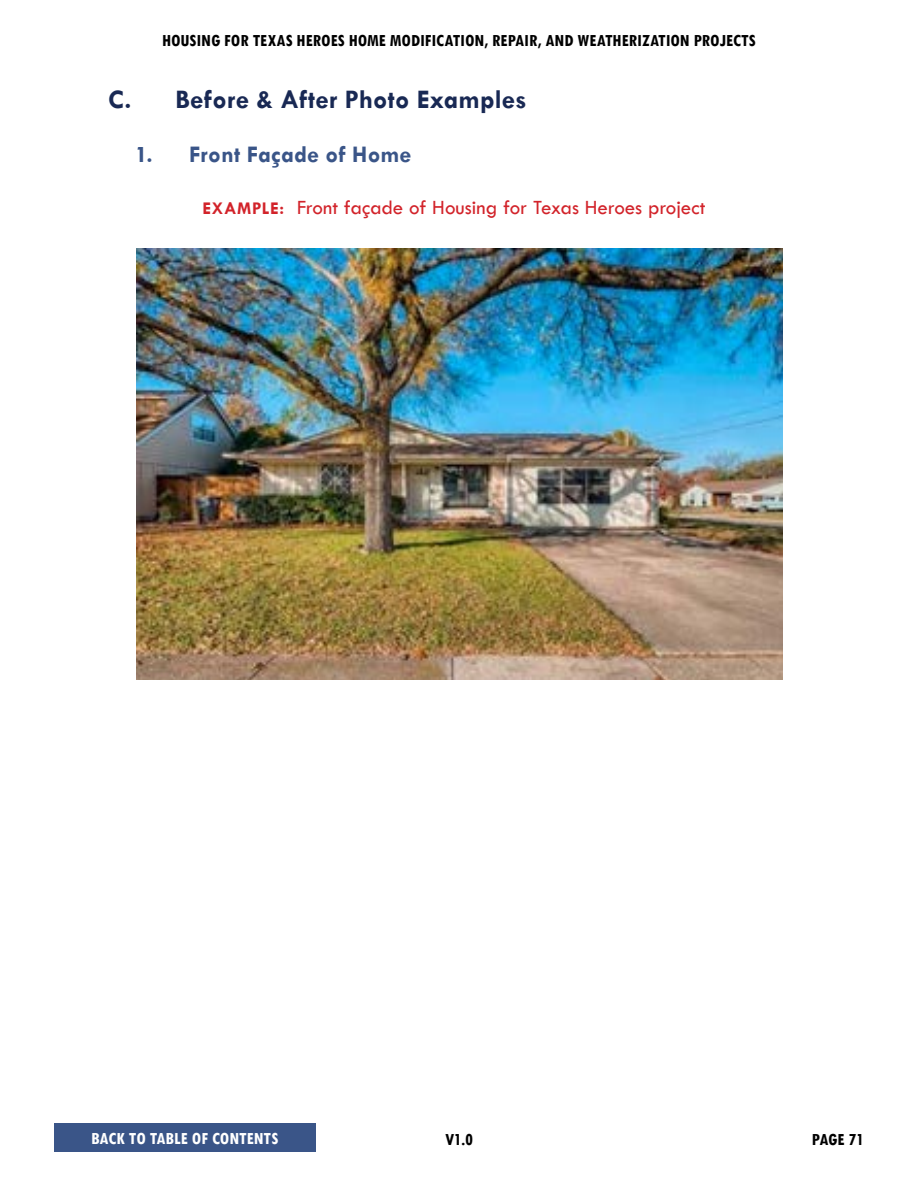
<style>
.page{position:relative;width:918px;height:1188px;background:#fff}
.page>*{position:absolute;margin:0;border:0;box-sizing:border-box;transform-origin:0 0}
.t1{font:700 27px "Tw Cen";letter-spacing:.01em;color:#192954}
.t2{font:700 24px "Tw Cen";letter-spacing:.01em;color:#3a5588}
.t3{font:21px "Tw Cen";letter-spacing:-.005em;color:#d2232a}
.t4{font:700 condensed 18px "Tw Cen";color:#000}
.t5{font:700 condensed 18px "Tw Cen";color:#fff}
.s1{font-weight:700;font-size:18px}
</style>
<div class="page">
<div style="left:54px;top:1124px;width:261px;height:28px;background:#3a5588"></div>
<img style="left:136px;top:249px;width:647px;height:430px">
<p class="t4" style="left:162px;top:30px;width:595px">HOUSING FOR TEXAS HEROES HOME MODI FICATION, REPAIR, AND WEATHERIZATION PROJECTS</p>
<h1 class="t1" style="left:108px;top:83px;width:420px">C. Before &amp; After Photo Examples</h1>
<h2 class="t2" style="left:135px;top:140px;width:278px">1. Front Façade of Home</h2>
<p class="t3" style="left:202px;top:195px;width:504px"><span class="s1">EXAMPLE:</span> Front façade of Housing for Texas Heroes project</p>
<p class="t5" style="left:91px;top:1127px;width:189px">BACK TO TABLE OF CONTENTS</p>
<p class="t4" style="left:445px;top:1128px;width:29px">V1.0</p>
<p class="t4" style="left:812px;top:1128px;width:54px">PAGE 71</p>
</div>
